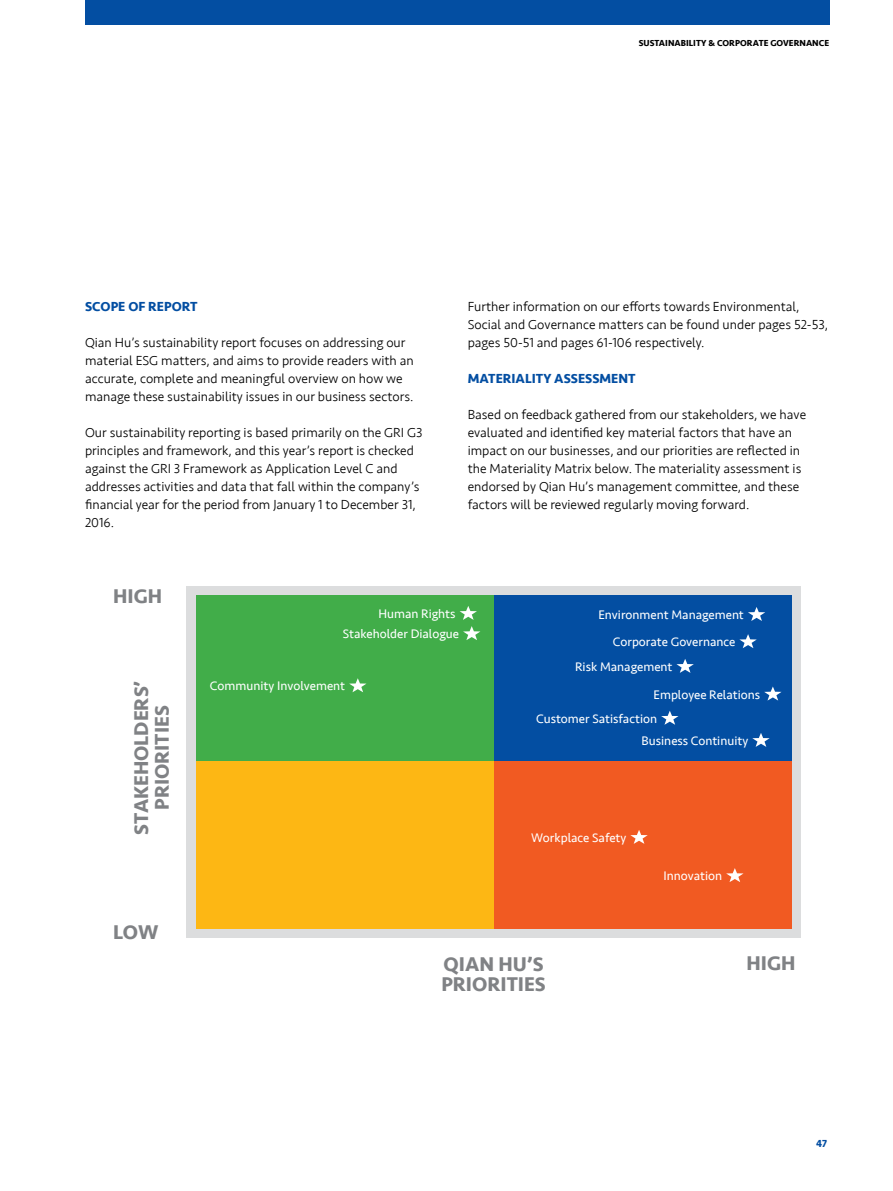
<style>
.page{position:relative;width:893px;height:1191px;background:#fff}
.page>*{position:absolute;margin:0;border:0;box-sizing:border-box;transform-origin:0 0}
.t1{font:700 20.4px/20.4px "Seravek";color:#808285;text-align:center}
.t2{font:300 13.5px/18px "Seravek";color:#000}
.t3{font:700 13.5px "Seravek";color:#034ea2}
.t4{font:12.75px/24.6px "Seravek";color:#fff}
.t5{font:700 10.5px "Seravek";color:#034ea2}
.t6{font:700 9px "Seravek";color:#000}
</style>
<div class="page">
<div style="left:85px;top:0;width:744px;height:24px;background:#034ea2"></div>
<div style="left:187px;top:586px;width:614px;height:351px;background:#dcddde"></div>
<div style="left:494px;top:595px;width:298px;height:166px;background:#034ea2"></div>
<div style="left:196px;top:595px;width:298px;height:166px;background:#41ad49"></div>
<div style="left:494px;top:761px;width:298px;height:167px;background:#f15a22"></div>
<div style="left:196px;top:761px;width:298px;height:167px;background:#fdb714"></div>
<svg style="left:460px;top:606px;width:17px;height:14px"></svg>
<svg style="left:630px;top:830px;width:18px;height:14px"></svg>
<svg style="left:748px;top:607px;width:17px;height:14px"></svg>
<svg style="left:764px;top:686px;width:17px;height:14px"></svg>
<svg style="left:752px;top:733px;width:18px;height:14px"></svg>
<svg style="left:739px;top:634px;width:18px;height:14px"></svg>
<svg style="left:676px;top:659px;width:18px;height:14px"></svg>
<svg style="left:661px;top:711px;width:17px;height:14px"></svg>
<svg style="left:726px;top:868px;width:17px;height:14px"></svg>
<svg style="left:463px;top:626px;width:17px;height:14px"></svg>
<svg style="left:349px;top:678px;width:17px;height:14px"></svg>
<p class="t6" style="left:639px;top:36px;width:192px">SUSTAINABILITY &amp; CORPORATE GOVERNANCE</p>
<p class="t3" style="left:85px;top:296px;width:114px">SCOPE OF REPORT</p>
<p class="t2" style="left:85px;top:334px;width:330px">Qian Hu’s sustainability report focuses on addressing our material ESG matters, and aims to provide readers with an accurate, complete and meaningful overview on how we manage these sustainability issues in our business sectors.</p>
<p class="t2" style="left:85px;top:424px;width:339px">Our sustainability reporting is based primarily on the GRI G3 principles and framework, and this year’s report is checked against the GRI 3 Framework as Application Level C and addresses activities and data that fall within the company’s financial year for the period from January 1 to December 31, 2016.</p>
<p class="t2" style="left:468px;top:298px;width:362px">Further information on our efforts towards Environmental,<br>Social and Governance matters can be found under pages 52-53, pages 50-51 and pages 61-106 respectively.</p>
<p class="t3" style="left:468px;top:368px;width:169px">MATERIALITY ASSESSMENT</p>
<p class="t2" style="left:468px;top:406px;width:340px">Based on feedback gathered from our stakeholders, we have evaluated and identified key material factors that have an impact on our businesses, and our priorities are reflected in the Materiality Matrix below. The materiality assessment is endorsed by Qian Hu’s management committee, and these factors will be reviewed regularly moving forward.</p>
<h1 class="t1" style="left:113px;top:585px;width:51px">HIGH</h1>
<h1 class="t1" style="left:131px;top:834px;width:155px;rotate:-90deg">STAKEHOLDERS’<br>PRIORITIES</h1>
<h1 class="t1" style="left:113px;top:922px;width:47px">LOW</h1>
<p class="t4" style="left:378px;top:601px;width:79px">Human Rights</p>
<p class="t4" style="left:343px;top:621px;width:118px">Stakeholder Dialogue</p>
<p class="t4" style="left:210px;top:674px;width:137px">Community Involvement</p>
<p class="t4" style="left:598px;top:602px;width:147px">Environment Management</p>
<p class="t4" style="left:575px;top:629px;width:162px;text-indent:38px">Corporate Governance<br>Risk Management</p>
<p class="t4" style="left:536px;top:706px;width:123px">Customer Satisfaction</p>
<p class="t4" style="left:653px;top:682px;width:108px">Employee Relations</p>
<p class="t4" style="left:642px;top:728px;width:108px">Business Continuity</p>
<p class="t4" style="left:531px;top:825px;width:97px">Workplace Safety</p>
<p class="t4" style="left:663px;top:863px;width:60px">Innovation</p>
<h1 class="t1" style="left:441px;top:953px;width:106px;text-align:left">QIAN HU’S<br>PRIORITIES</h1>
<h1 class="t1" style="left:746px;top:952px;width:51px">HIGH</h1>
<p class="t5" style="left:816px;top:1135px;width:13px">47</p>
</div>
